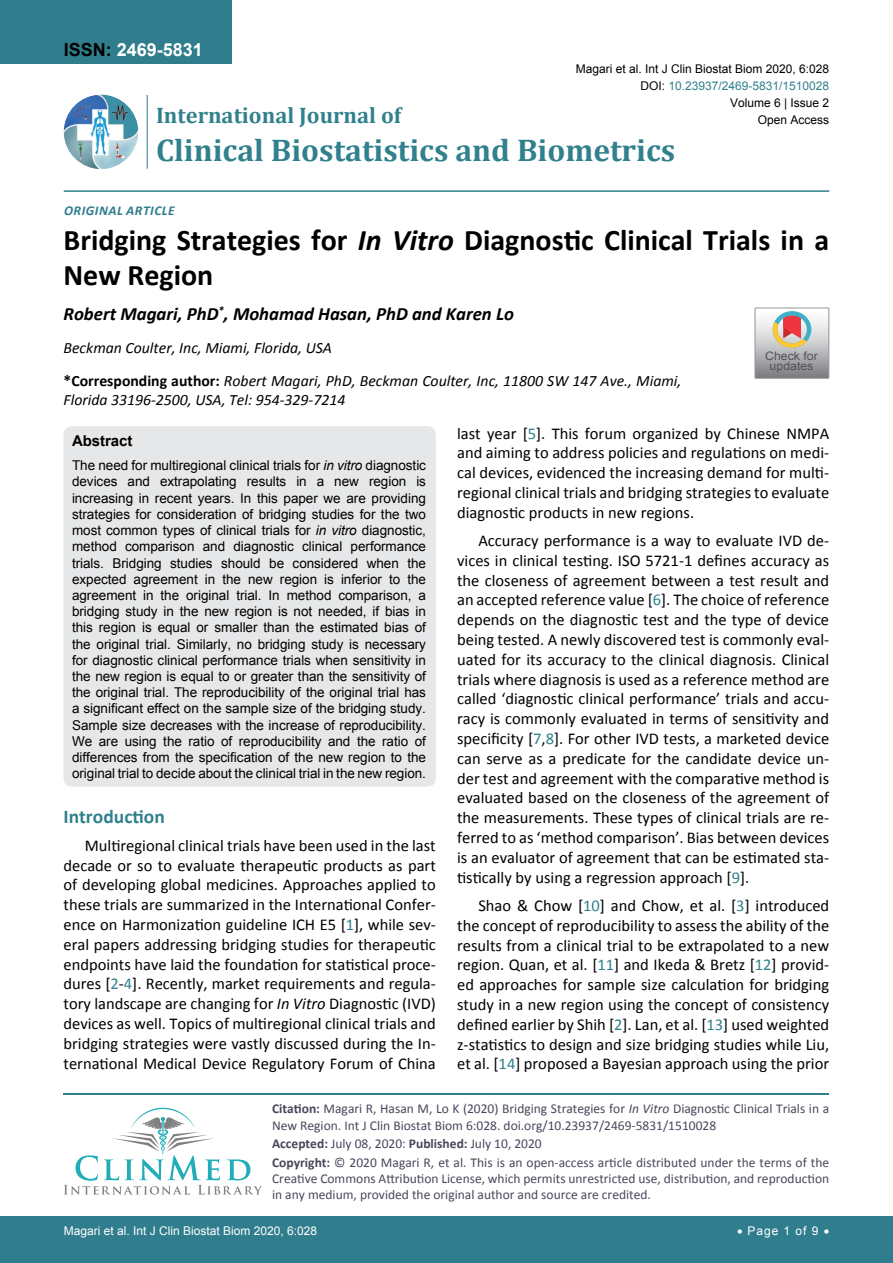
<style>
.page{position:relative;width:893px;height:1263px;background:#fff}
.page>*{position:absolute;margin:0;border:0;box-sizing:border-box;transform-origin:0 0}
.t1{font:700 31.5px "Cambria";color:#30808d}
.t2{font:700 30px/34.5px "Calibri";color:#000}
.t3{font:700 22.5px "Cambria";color:#30808d}
.t4{font:700 19.5px "Calibri";color:#30808d}
.t5{font:italic 700 18.75px "Calibri";color:#000}
.t6{font:700 18px "Arial";color:#fff}
.t7{font:16.5px/19.8px "Calibri";color:#000;text-align:justify}
.t8{font:italic 15.75px/33px "Calibri";color:#000}
.t9{font:700 15px "Arial";letter-spacing:-.005em;color:#000}
.t10{font:13.5px/16.2px "Arial";letter-spacing:-.005em;color:#000;text-align:justify}
.t11{font:13.5px/16.2px "Calibri";color:#47475c}
.t12{font:italic 700 13.5px "Calibri";letter-spacing:.04em;color:#307d8d}
.t13{font:12px "Arial";color:#000}
.t14{font:12px "Arial";color:#fff}
.t15{font:12px "Arial";color:#30808d}
.t16{font:11.7px/10.1px "Arial";color:#535353;text-align:center;scale:1.06 1}
.s1{color:#000}
.s2{font-style:italic}
.s3{font-weight:700;font-style:normal}
.s4{color:#30808d}
.s5{font-weight:700}
</style>
<div class="page">
<div style="left:0;top:0;width:231px;height:64px;background:#307d8d"></div>
<img style="left:64px;top:95px;width:74px;height:74px;border-radius:37px">
<hr style="left:147px;top:95px;width:1px;height:74px;background:#307d8d">
<hr style="left:64px;top:190px;width:765px;height:2px;background:#307d8d">
<hr style="left:64px;top:1093px;width:765px;height:2px;background:#30808d">
<svg style="left:64px;top:1108px;width:198px;height:87px"></svg>
<div style="left:0;top:1217px;width:893px;height:46px;background:#307d8d"></div>
<div style="left:64px;top:426px;width:372px;height:361px;background:#e6e7e8;border-radius:9px"></div>
<svg style="left:755px;top:308px;width:74px;height:70px;background:#bdb6b3"></svg>
<p class="t6" style="left:64px;top:38px;width:141px"><span class="s1">ISSN:</span> 2469-5831</p>
<p class="t13" style="left:576px;top:60px;width:255px">Magari et al. Int J Clin Biostat Biom 2020, 6:028</p>
<p class="t15" style="left:640px;top:78px;width:190px"><span class="s1">DOI:</span> 10.23937/2469-5831/1510028</p>
<p class="t13" style="left:758px;top:112px;width:73px">Open Access</p>
<p class="t13" style="left:730px;top:95px;width:101px">Volume 6 | Issue 2</p>
<h3 class="t3" style="left:156px;top:100px;width:247px">International Journal of</h3>
<h1 class="t1" style="left:156px;top:128px;width:521px">Clinical Biostatistics and Biometrics</h1>
<p class="t12" style="left:64px;top:202px;width:112px">Original Ar ticle</p>
<h2 class="t2" style="left:64px;top:223px;width:767px">Bridging Strategies for <span class="s2">In Vitro</span> Diagnostic Clinical Trials in a<br>New Region</h2>
<p class="t5" style="left:64px;top:302px;width:452px">Robert Magari, PhD<sup>*</sup>, Mohamad Hasan, PhD and Karen Lo</p>
<p class="t8" style="left:64px;top:331px;width:619px">Beckman Coulter, Inc, Miami, Florida, USA<br><span class="s3">*Corresponding author:</span> Robert Magari, PhD, Beckman Coulter, Inc, 11800 SW 147 Ave., Miami,</p>
<p class="t8" style="left:64px;top:383px;width:283px">Florida 33196-2500, USA, Tel: 954-329-7214</p>
<p class="t16" style="left:765px;top:351px;width:51px">Check for updates</p>
<p class="t9" style="left:72px;top:430px;width:62px">Abstract</p>
<p class="t10" style="left:72px;top:458px;width:355px">The need for multiregional clinical trials for <span class="s2">in vitro</span> diagnostic devices and extrapolating results in a new region is increasing in recent years. In this paper we are providing strategies for consideration of bridging studies for the two most common types of clinical trials for <span class="s2">in vitro</span> diagnostic, method comparison and diagnostic clinical performance trials. Bridging studies should be considered when the expected agreement in the new region is inferior to the agreement in the original trial. In method comparison, a bridging study in the new region is not needed, if bias in this region is equal or smaller than the estimated bias of the original trial. Similarly, no bridging study is necessary for diagnostic clinical performance trials when sensitivity in the new region is equal to or greater than the sensitivity of the original trial. The reproducibility of the original trial has a significant effect on the sample size of the bridging study.<br>Sample size decreases with the increase of reproducibility.<br>We are using the ratio of reproducibility and the ratio of differences from the specification of the new region to the original trial to decide about the clinical trial in the new region.</p>
<p class="t4" style="left:64px;top:803px;width:103px">Introduction</p>
<p class="t7" style="left:64px;top:835px;width:374px;text-indent:21px">Multiregional clinical trials have been used in the last decade or so to evaluate therapeutic products as part of developing global medicines. Approaches applied to these trials are summarized in the International Confer&shy;ence on Harmonization guideline ICH E5 [<span class="s4">1</span>], while sev&shy;eral papers addressing bridging studies for therapeutic endpoints have laid the foundation for statistical proce&shy;dures [<span class="s4">2</span>-<span class="s4">4</span>]. Recently, market requirements and regula&shy;tory landscape are changing for <span class="s2">In Vitro</span> Diagnostic (IVD) devices as well. Topics of multiregional clinical trials and bridging strategies were vastly discussed during the In&shy;ternational Medical Device Regulatory Forum of China</p>
<p class="t7" style="left:457px;top:423px;width:374px">last year [<span class="s4">5</span>]. This forum organized by Chinese NMPA and aiming to address policies and regulations on medi&shy;cal devices, evidenced the increasing demand for multi&shy;regional clinical trials and bridging strategies to evaluate diagnostic products in new regions.</p>
<p class="t7" style="left:457px;top:531px;width:374px;text-indent:21px">Accuracy performance is a way to evaluate IVD de&shy;vices in clinical testing. ISO 5721-1 defines accuracy as the closeness of agreement between a test result and an accepted reference value [<span class="s4">6</span>]. The choice of reference depends on the diagnostic test and the type of device being tested. A newly discovered test is commonly eval&shy;uated for its accuracy to the clinical diagnosis. Clinical trials where diagnosis is used as a reference method are called ‘diagnostic clinical performance’ trials and accu&shy;racy is commonly evaluated in terms of sensitivity and specificity [<span class="s4">7</span>,<span class="s4">8</span>]. For other IVD tests, a marketed device can serve as a predicate for the candidate device un&shy;der test and agreement with the comparative method is evaluated based on the closeness of the agreement of the measurements. These types of clinical trials are re&shy;ferred to as ‘method comparison’. Bias between devices is an evaluator of agreement that can be estimated sta&shy;tistically by using a regression approach [<span class="s4">9</span>].</p>
<p class="t7" style="left:457px;top:896px;width:374px;text-indent:21px">Shao &amp; Chow [<span class="s4">10</span>] and Chow, et al. [<span class="s4">3</span>] introduced the concept of reproducibility to assess the ability of the results from a clinical trial to be extrapolated to a new region. Quan, et al. [<span class="s4">11</span>] and Ikeda &amp; Bretz [<span class="s4">12</span>] provid&shy;ed approaches for sample size calculation for bridging study in a new region using the concept of consistency defined earlier by Shih [<span class="s4">2</span>]. Lan, et al. [<span class="s4">13</span>] used weighted z-statistics to design and size bridging studies while Liu, et al. [<span class="s4">14</span>] proposed a Bayesian approach using the prior</p>
<p class="t11" style="left:272px;top:1101px;width:559px"><span class="s5">Citation:</span> Magari R, Hasan M, Lo K (2020) Bridging Strategies for <span class="s2">In Vitro</span> Diagnostic Clinical Trials in a<br>New Region. Int J Clin Biostat Biom 6:028. doi.org/10.23937/2469-5831/1510028</p>
<p class="t11" style="left:272px;top:1134px;width:559px;line-height:18.6px"><span class="s5">Accepted:</span> July 08, 2020: <span class="s5">Published:</span> July 10, 2020<br><span class="s5">Copyright:</span> © 2020 Magari R, et al. This is an open-access article distributed under the terms of the</p>
<p class="t11" style="left:272px;top:1170px;width:559px">Creative Commons Attribution License, which permits unrestricted use, distribution, and reproduction in any medium, provided the original author and source are credited.</p>
<p class="t14" style="left:64px;top:1223px;width:255px">Magari et al. Int J Clin Biostat Biom 2020, 6:028</p>
<p class="t14" style="left:737px;top:1223px;width:94px">• Page 1 of 9 •</p>
</div>
